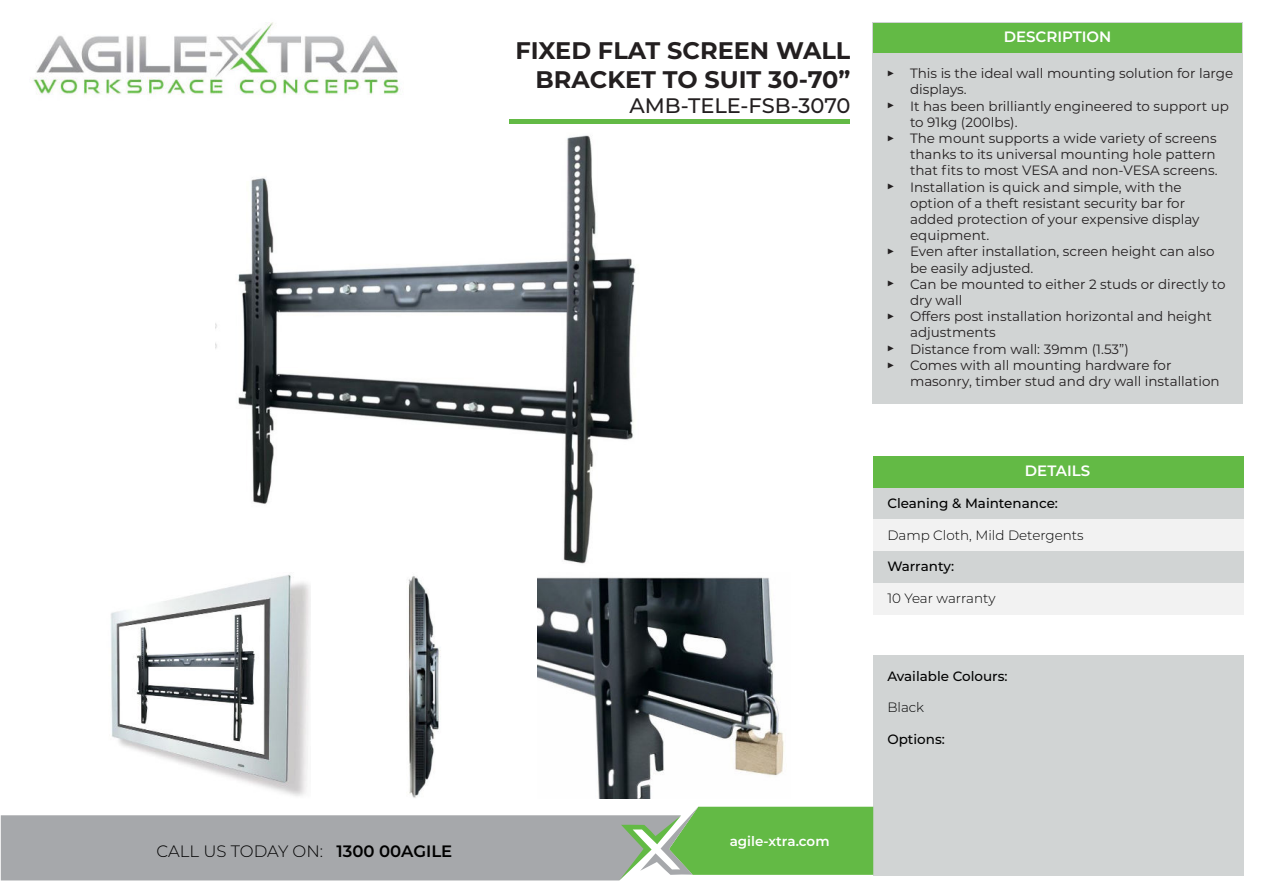
<style>
.page{position:relative;width:1263px;height:893px;background:#fff}
.page>*{position:absolute;margin:0;border:0;box-sizing:border-box;transform-origin:0 0}
.t1{font:700 24px/28.8px "Montserrat";color:#231f20;text-align:right}
.t2{font:500 21px "Montserrat";color:#231f20}
.t3{font:300 16.5px "Montserrat";color:#000}
.t4{font:600 15px "Montserrat";color:#fff}
.t5{font:13.5px/16.2px "Montserrat";color:#231f20}
.t6{font:500 13.5px "Montserrat";color:#000}
.t7{font:300 13.5px "Montserrat";color:#000}
.t8{font:600 13.5px "Montserrat";color:#fff}
.s1{font-weight:600}
</style>
<div class="page">
<img style="left:215px;top:135px;width:421px;height:449px">
<img style="left:33px;top:22px;width:367px;height:73px">
<div style="left:872px;top:22px;width:370px;height:382px;background:#d1d4d4"></div>
<div style="left:873px;top:488px;width:370px;height:32px;background:#d1d4d4"></div>
<div style="left:873px;top:551px;width:370px;height:32px;background:#d1d4d4"></div>
<div style="left:873px;top:656px;width:370px;height:220px;background:#d1d4d4"></div>
<div style="left:873px;top:520px;width:370px;height:31px;background:#f2f2f2"></div>
<div style="left:873px;top:583px;width:370px;height:31px;background:#f2f2f2"></div>
<div style="left:873px;top:23px;width:369px;height:29px;background:#63ba45"></div>
<div style="left:873px;top:457px;width:370px;height:31px;background:#63ba45"></div>
<svg style="left:1px;top:807px;width:872px;height:73px;background:#a3b6a0"></svg>
<div style="left:509px;top:119px;width:341px;height:5px;background:#63ba45"></div>
<img style="left:111px;top:573px;width:199px;height:223px">
<img style="left:377px;top:573px;width:98px;height:225px">
<img style="left:538px;top:573px;width:246px;height:225px">
<p class="t3" style="left:157px;top:844px;width:297px">CALL US TODAY ON: <span class="s1">1300 00AGILE</span></p>
<h1 class="t1" style="left:515px;top:37px;width:336px">FIXED FLAT SCREEN WALL<br>BRACKET TO SUIT 30-70”</h1>
<h2 class="t2" style="left:629px;top:98px;width:223px">AMB-TELE-FSB-3070</h2>
<p class="t8" style="left:730px;top:836px;width:101px">agile-xtra.com</p>
<p class="t5" style="left:887px;top:65px;width:10px">▶</p>
<p class="t5" style="left:887px;top:97px;width:10px">▶</p>
<p class="t5" style="left:887px;top:130px;width:10px">▶</p>
<p class="t5" style="left:887px;top:178px;width:10px">▶</p>
<p class="t5" style="left:887px;top:243px;width:10px">▶</p>
<p class="t5" style="left:887px;top:276px;width:10px">▶</p>
<p class="t5" style="left:887px;top:308px;width:10px">▶</p>
<p class="t5" style="left:887px;top:340px;width:10px">▶ ▶</p>
<p class="t4" style="left:1004px;top:30px;width:109px">DESCRIPTION</p>
<p class="t5" style="left:910px;top:66px;width:325px">This is the ideal wall mounting solution for large displays.<br>It has been brilliantly engineered to support up to 91kg (200lbs).<br>The mount supports a wide variety of screens thanks to its universal mounting hole pattern that fits to most VESA and non-VESA screens.<br>Installation is quick and simple, with the<br>option of a theft resistant security bar for<br>added protection of your expensive display equipment.<br>Even after installation, screen height can also be easily adjusted.<br>Can be mounted to either 2 studs or directly to dry wall<br>Offers post installation horizontal and height adjustments<br>Distance from wall: 39mm (1.53”)<br>Comes with all mounting hardware for masonry, timber stud and dry wall installation</p>
<p class="t4" style="left:1025px;top:465px;width:67px">DETAILS</p>
<p class="t6" style="left:887px;top:498px;width:172px">Cleaning &amp; Maintenance:</p>
<p class="t7" style="left:887px;top:529px;width:198px">Damp Cloth, Mild Detergents</p>
<p class="t6" style="left:887px;top:561px;width:68px">Warranty:</p>
<p class="t7" style="left:887px;top:593px;width:110px">10 Year warranty</p>
<p class="t6" style="left:887px;top:670px;width:122px">Available Colours:</p>
<p class="t7" style="left:887px;top:702px;width:38px">Black</p>
<p class="t6" style="left:887px;top:734px;width:59px">Options:</p>
</div>
